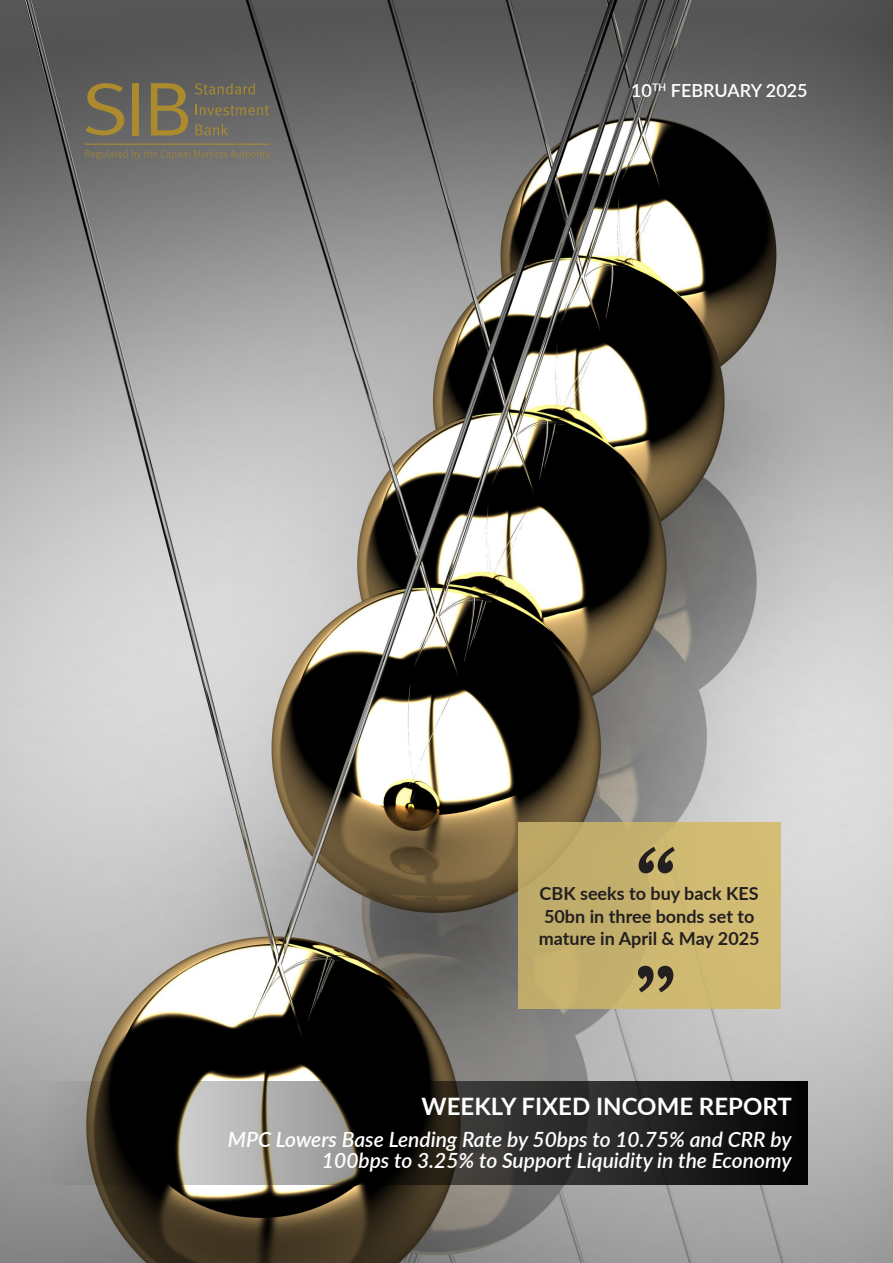
<style>
.page{position:relative;width:893px;height:1263px;background:#fff}
.page>*{position:absolute;margin:0;border:0;box-sizing:border-box;transform-origin:0 0}
.quotation_mark_black{font:italic 700 97.5px "Abril Titling";color:#231f20}
.quotation_mark_black-2{font:700 97.5px "Abril Titling";color:#231f20}
.Reg_14pt_Right{font:700 24px "Lato";color:#fff}
.Reg_14pt_Right-2{font:italic 600 21px/21px "Lato";color:#fff;text-align:right}
.BodyText_18_22_Bld_Center{font:700 18px/22.5px "Lato";color:#231f20}
.Reg_14pt_Right-3{font:600 18px "Lato";color:#fff}
</style>
<div class="page">
<img style="left:0;top:0;width:893px;height:1263px">
<div style="left:518px;top:822px;width:263px;height:187px;background:linear-gradient(to right,#bda968,#d6bf75)"></div>
<svg style="left:0;top:1081px;width:808px;height:104px;background:#474644"></svg>
<svg style="left:86px;top:150px;width:184px;height:9px;background:#787364"></svg>
<hr style="left:85px;top:144px;width:185px;height:1px;background:#ab8b2e">
<svg style="left:86px;top:83px;width:38px;height:52px;background:#7a6f4d"></svg>
<div style="left:132px;top:83px;width:7px;height:52px;background:#ab8b2e"></div>
<svg style="left:151px;top:83px;width:37px;height:52px;background:#867648"></svg>
<svg style="left:195px;top:83px;width:60px;height:12px"></svg>
<svg style="left:196px;top:105px;width:73px;height:10px"></svg>
<svg style="left:196px;top:124px;width:32px;height:12px"></svg>
<p class="Reg_14pt_Right-3" style="left:631px;top:78px;width:178px">10<sup>TH</sup> FEBRUARY 2025</p>
<p class="quotation_mark_black" style="left:630px;top:815px;width:43px">“</p>
<p class="BodyText_18_22_Bld_Center" style="left:539px;top:881px;width:222px">CBK seeks to buy back KES<br>50bn in three bonds set to mature in April &amp; May 2025</p>
<p class="quotation_mark_black-2" style="left:678px;top:1024px;width:45px;rotate:-180deg">“</p>
<p class="Reg_14pt_Right" style="left:422px;top:1088px;width:372px">WEEKLY FIXED INCOME REPORT</p>
<p class="Reg_14pt_Right-2" style="left:228px;top:1127px;width:565px">MPC Lowers Base Lending Rate by 50bps to 10.75% and CRR by<br>100bps to 3.25% to Support Liquidity in the Economy</p>
</div>
